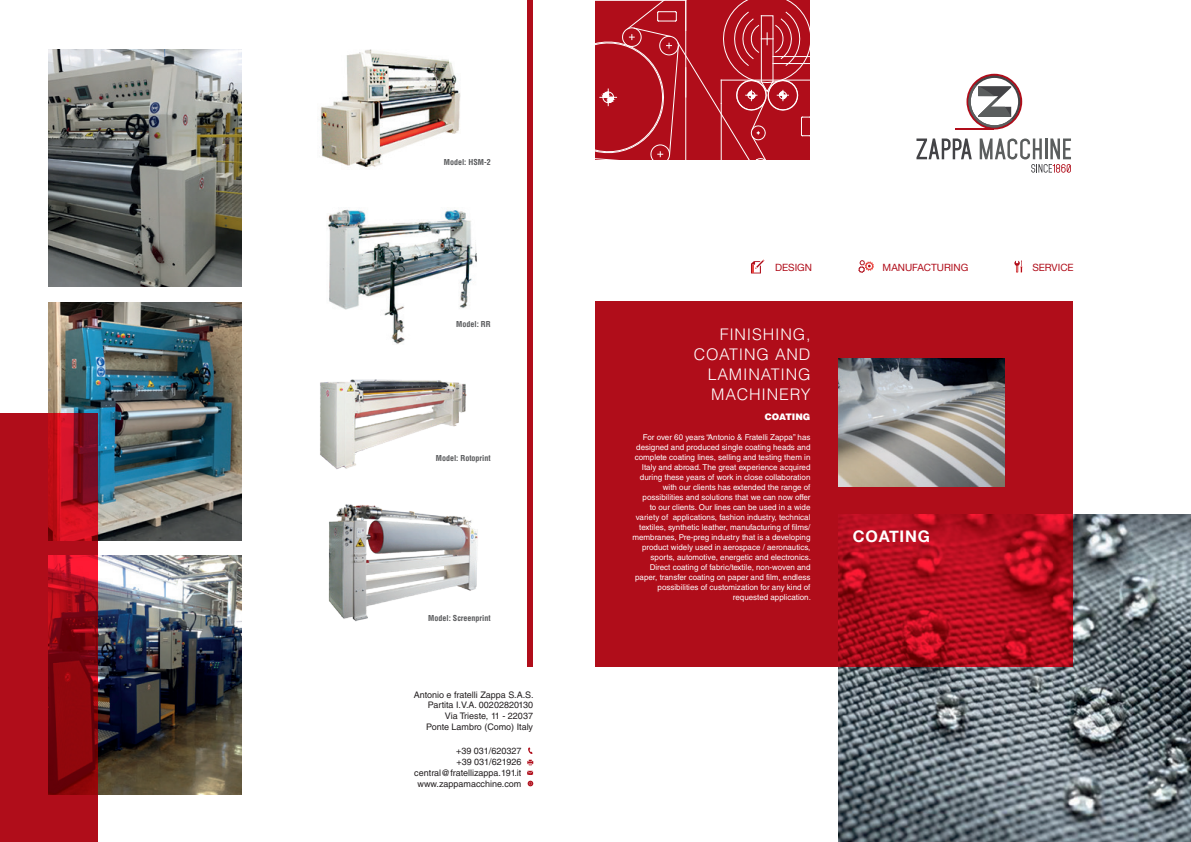
<style>
.page{position:relative;width:1191px;height:842px;background:#fff}
.page>*{position:absolute;margin:0;border:0;box-sizing:border-box;transform-origin:0 0}
.t1{font:300 16px/20px "Helvetica LT Std";letter-spacing:.05em;color:#fff;text-align:right}
.t2{font:700 16px "Helvetica Neue";letter-spacing:.05em;color:#fff}
.t3{font:10px "Helvetica Neue";color:#b00d1a}
.t4{font:9px/10.8px "Helvetica LT Std";color:#231f20;text-align:right}
.t5{font:900 9px "Helvetica LT Std";color:#fff}
.t6{font:8px/10px "Helvetica LT Std";color:#fff;text-align:right}
.t7{font:700 condensed 8px "Helvetica LT Std";color:#57585a}
</style>
<div class="page">
<div style="left:0;top:414px;width:97px;height:428px;background:#b00d1a"></div>
<div style="left:595px;top:301px;width:478px;height:366px;background:#b00d1a"></div>
<svg style="left:916px;top:138px;width:55px;height:21px"></svg>
<svg style="left:979px;top:138px;width:92px;height:35px"></svg>
<hr style="left:955px;top:128px;width:39px;height:2px;background:#b00d1a">
<svg style="left:966px;top:74px;width:56px;height:56px"></svg>
<svg style="left:751px;top:259px;width:13px;height:14px"></svg>
<svg style="left:858px;top:260px;width:16px;height:13px"></svg>
<svg style="left:1014px;top:260px;width:8px;height:13px"></svg>
<img style="left:838px;top:358px;width:166px;height:129px">
<img style="left:838px;top:514px;width:353px;height:328px">
<img style="left:48px;top:49px;width:194px;height:238px">
<img style="left:48px;top:302px;width:194px;height:238px">
<img style="left:48px;top:556px;width:194px;height:238px">
<img style="left:320px;top:49px;width:141px;height:118px">
<img style="left:328px;top:209px;width:149px;height:135px">
<img style="left:320px;top:379px;width:147px;height:90px">
<img style="left:328px;top:504px;width:150px;height:118px">
<svg style="left:595px;top:0;width:215px;height:160px;background:#b6212d"></svg>
<div style="left:527px;top:0;width:6px;height:667px;background:#b00d1a"></div>
<svg style="left:527px;top:781px;width:6px;height:5px"></svg>
<svg style="left:528px;top:747px;width:4px;height:7px"></svg>
<svg style="left:527px;top:760px;width:6px;height:5px"></svg>
<svg style="left:527px;top:771px;width:6px;height:4px"></svg>
<p class="t7" style="left:444px;top:157px;width:48px">Model: HSM-2</p>
<p class="t7" style="left:456px;top:319px;width:36px">Model: RR</p>
<p class="t7" style="left:436px;top:453px;width:56px">Model: Rotoprint</p>
<p class="t7" style="left:428px;top:613px;width:64px">Model: Screenprint</p>
<p class="t4" style="left:414px;top:689px;width:121px">Antonio e fratelli Zappa S.A.S.<br>Partita I.V.A. 00202820130<br>Via Trieste, 11 - 22037<br>Ponte Lambro (Como) Italy</p>
<p class="t4" style="left:414px;top:746px;width:109px">+39 031/620327<br>+39 031/621926 central@fratellizappa.191.it www.zappamacchine.com</p>
<p class="t3" style="left:775px;top:260px;width:39px">DESIGN</p>
<p class="t3" style="left:882px;top:260px;width:87px">MANUFACTURING</p>
<p class="t3" style="left:1032px;top:260px;width:43px">SERVICE</p>
<h1 class="t1" style="left:693px;top:324px;width:118px">FINISHING,<br>COATING AND<br>LAMINATING<br>MACHINERY</h1>
<p class="t5" style="left:765px;top:411px;width:47px">COATING</p>
<p class="t6" style="left:632px;top:432px;width:180px">For over 60 years “Antonio &amp; Fratelli Zappa” has designed and produced single coating heads and complete coating lines, selling and testing them in Italy and abroad. The great experience acquired during these years of work in close collaboration with our clients has extended the range of possibilities and solutions that we can now offer<br>to our clients. Our lines can be used in a wide variety of applications, fashion industry, technical textiles, synthetic leather, manufacturing of films/ membranes, Pre-preg industry that is a developing product widely used in aerospace / aeronautics, sports, automotive, energetic and electronics.<br>Direct coating of fabric/textile, non-woven and paper, transfer coating on paper and film, endless possibilities of customization for any kind of requested application.</p>
<h1 class="t2" style="left:853px;top:523px;width:79px">COATING</h1>
</div>
